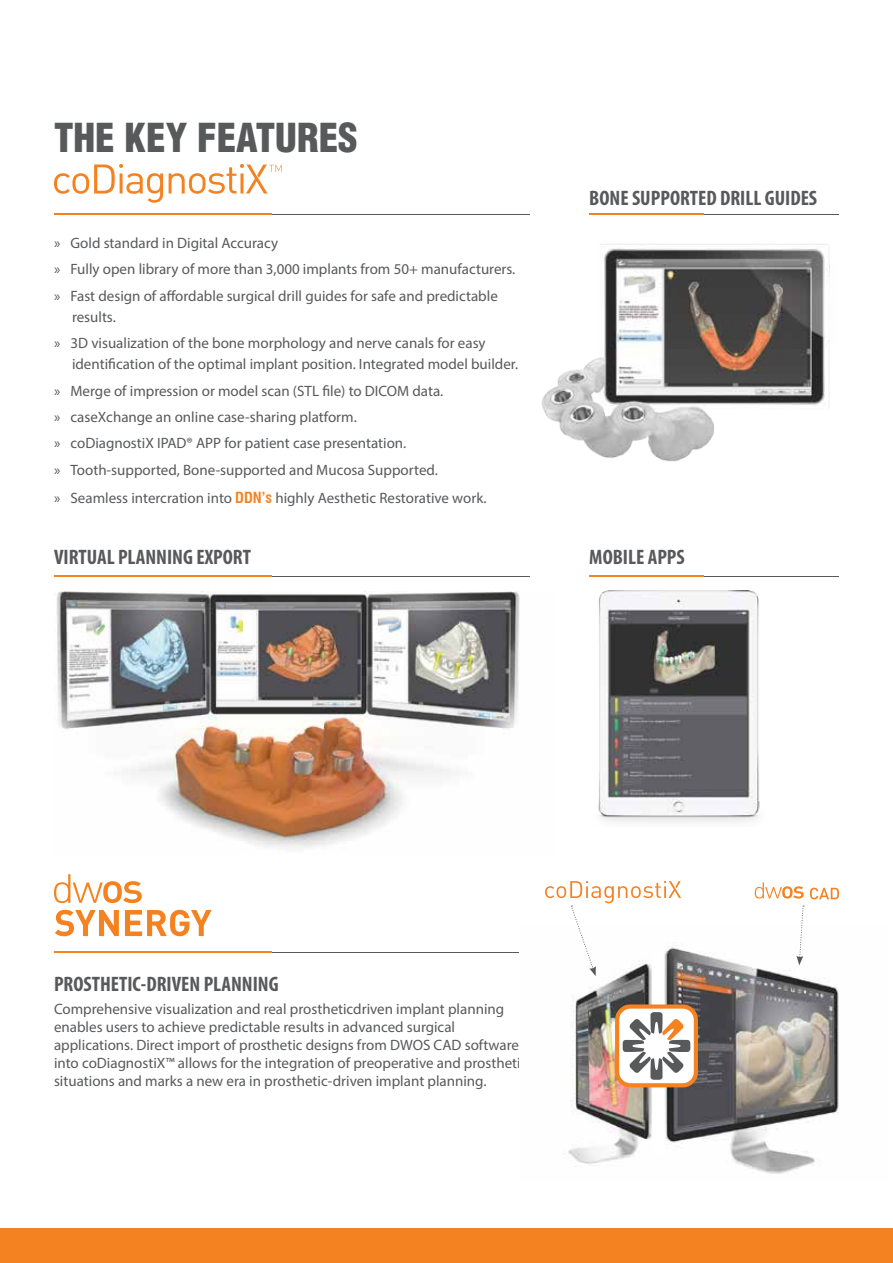
<style>
.page{position:relative;width:893px;height:1263px;background:#fff}
.page>*{position:absolute;margin:0;border:0;box-sizing:border-box;transform-origin:0 0}
.t1{font:39px "Switzerland Cond Black Plain";color:#58595b}
.t2{font:700 condensed 21px "Myriad Pro";color:#58595b}
.t3{font:15px/26.4px "Myriad Pro";color:#58595b}
.s1{font-family:"Swiss 721 BT";font-weight:700;font-stretch:condensed;color:#f58220}
</style>
<div class="page">
<div style="left:0;top:1228px;width:893px;height:35px;background:#f58220"></div>
<hr style="left:54px;top:214px;width:475px;height:1px;background:#58595b">
<hr style="left:54px;top:213px;width:218px;height:2px;background:#f58220">
<hr style="left:54px;top:576px;width:475px;height:1px;background:#58595b">
<hr style="left:54px;top:575px;width:218px;height:2px;background:#f58220">
<hr style="left:54px;top:952px;width:475px;height:1px;background:#58595b">
<hr style="left:54px;top:951px;width:218px;height:2px;background:#f58220">
<hr style="left:589px;top:214px;width:250px;height:1px;background:#58595b">
<hr style="left:589px;top:214px;width:115px;height:1px;background:#f58220">
<hr style="left:589px;top:576px;width:250px;height:1px;background:#58595b">
<hr style="left:589px;top:575px;width:115px;height:2px;background:#f58220">
<svg style="left:54px;top:874px;width:88px;height:29px"></svg>
<svg style="left:55px;top:910px;width:157px;height:26px"></svg>
<img style="left:57px;top:591px;width:463px;height:259px">
<img style="left:598px;top:591px;width:162px;height:231px">
<img style="left:542px;top:244px;width:288px;height:218px">
<img style="left:519px;top:949px;width:320px;height:225px">
<svg style="left:810px;top:888px;width:29px;height:11px"></svg>
<svg style="left:755px;top:882px;width:49px;height:16px"></svg>
<svg style="left:615px;top:1004px;width:83px;height:83px"></svg>
<svg style="left:545px;top:881px;width:136px;height:95px"></svg>
<svg style="left:796px;top:906px;width:8px;height:59px"></svg>
<svg style="left:54px;top:164px;width:109px;height:39px"></svg>
<svg style="left:169px;top:164px;width:113px;height:30px"></svg>
<h1 class="t1" style="left:54px;top:113px;width:305px">THE KEY FEATURES</h1>
<p class="t3" style="left:54px;top:229px;width:463px">» Gold standard in Digital Accuracy<br>» Fully open library of more than 3,000 implants from 50+ manufacturers. » Fast design of affordable surgical drill guides for safe and predictable</p>
<p class="t3" style="left:54px;top:303px;width:433px;text-indent:18px">results.<br>» 3D visualization of the bone morphology and nerve canals for easy</p>
<p class="t3" style="left:54px;top:351px;width:466px;text-indent:18px">identification of the optimal implant position. Integrated model builder. » Merge of impression or model scan (STL file) to DICOM data.<br>» caseXchange an online case-sharing platform.<br>» coDiagnostiX IPAD® APP for patient case presentation.<br>» Tooth-supported, Bone-supported and Mucosa Supported.</p>
<p class="t3" style="left:54px;top:484px;width:434px">» Seamless intercration into <span class="s1">DDN’s</span> highly Aesthetic Restorative work.</p>
<h2 class="t2" style="left:589px;top:185px;width:229px">BONE SUPPORTED DRILL GUIDES</h2>
<h2 class="t2" style="left:54px;top:544px;width:198px">VIRTUAL PLANNING EXPORT</h2>
<h2 class="t2" style="left:589px;top:544px;width:97px">MOBILE APPS</h2>
<h2 class="t2" style="left:54px;top:971px;width:226px">PROSTHETIC-DRIVEN PLANNING</h2>
<p class="t3" style="left:54px;top:999px;width:475px;line-height:18px">Comprehensive visualization and real prostheticdriven implant planning enables users to achieve predictable results in advanced surgical applications. Direct import of prosthetic designs from DWOS CAD software into coDiagnostiX™ allows for the integration of preoperative and prosthetic situations and marks a new era in prosthetic-driven implant planning.</p>
</div>
